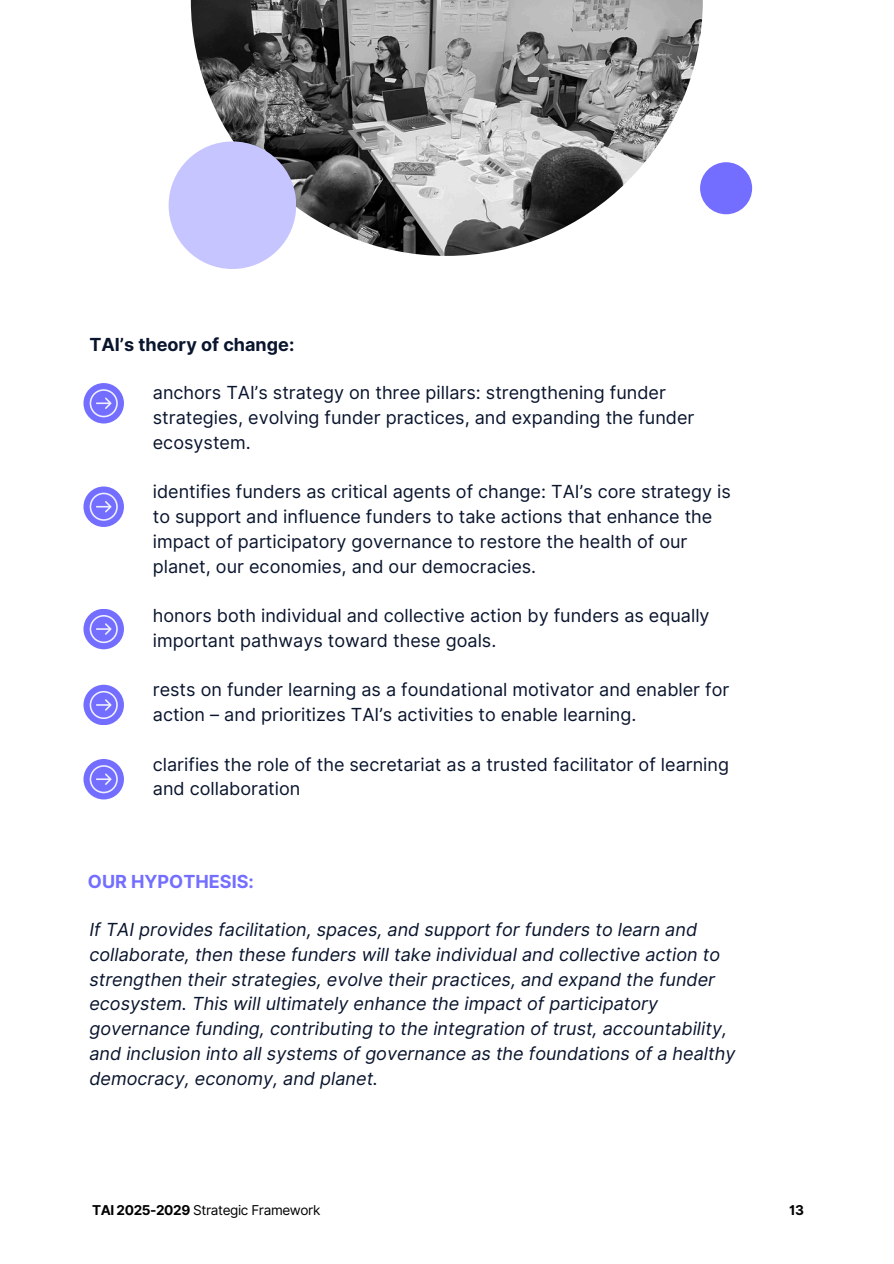
<style>
.page{position:relative;width:894px;height:1264px;background:#fff}
.page>*{position:absolute;margin:0;border:0;box-sizing:border-box;transform-origin:0 0}
.t1{font:18px/24.8px "Inter";color:#09142d}
.t2{font:italic 18px/24.8px "Inter";color:#09142d}
.t3{font:700 18px "Inter";color:#09142d}
.t4{font:700 18px "Inter";color:#736eff}
.t5{font:13.5px "Inter";letter-spacing:-.03em;color:#000}
.t6{font:700 13.5px "Inter";color:#000}
.s1{font-weight:700}
</style>
<div class="page">
<img style="left:191px;top:0;width:511px;height:256px">
<div style="left:699px;top:162px;width:53px;height:52px;background:#736eff;border-radius:50%"></div>
<div style="left:168px;top:141px;width:128px;height:128px;background:#c7c5ff;border-radius:50%"></div>
<div style="left:83px;top:383px;width:41px;height:40px;background:#736eff;border-radius:50%"></div>
<div style="left:83px;top:486px;width:41px;height:41px;background:#736eff;border-radius:50%"></div>
<div style="left:83px;top:609px;width:41px;height:40px;background:#736eff;border-radius:50%"></div>
<div style="left:83px;top:684px;width:41px;height:41px;background:#736eff;border-radius:50%"></div>
<div style="left:83px;top:759px;width:41px;height:40px;background:#736eff;border-radius:50%"></div>
<svg style="left:90px;top:389px;width:28px;height:28px"></svg>
<svg style="left:90px;top:492px;width:28px;height:29px"></svg>
<svg style="left:90px;top:615px;width:28px;height:28px"></svg>
<svg style="left:90px;top:691px;width:28px;height:28px"></svg>
<svg style="left:90px;top:765px;width:28px;height:28px"></svg>
<h3 class="t3" style="left:89px;top:333px;width:206px">TAI’s theory of change:</h3>
<p class="t1" style="left:153px;top:380px;width:543px">anchors TAI’s strategy on three pillars: strengthening funder strategies, evolving funder practices, and expanding the funder ecosystem.</p>
<h2 class="t1" style="left:153px;top:479px;width:579px">identifies funders as critical agents of change: TAI’s core strategy is to support and influence funders to take actions that enhance the impact of participatory governance to restore the health of our planet, our economies, and our democracies.</h2>
<p class="t1" style="left:153px;top:603px;width:558px">honors both individual and collective action by funders as equally important pathways toward these goals.</p>
<p class="t1" style="left:153px;top:677px;width:578px">rests on funder learning as a foundational motivator and enabler for action – and prioritizes TAI’s activities to enable learning.</p>
<p class="t1" style="left:153px;top:751px;width:577px">clarifies the role of the secretariat as a trusted facilitator of learning and collaboration</p>
<h3 class="t4" style="left:88px;top:870px;width:167px">OUR HYPOTHESIS:</h3>
<p class="t2" style="left:89px;top:917px;width:647px">If TAI provides facilitation, spaces, and support for funders to learn and collaborate, then these funders will take individual and collective action to strengthen their strategies, evolve their practices, and expand the funder ecosystem. This will ultimately enhance the impact of participatory governance funding, contributing to the integration of trust, accountability, and inclusion into all systems of governance as the foundations of a healthy democracy, economy, and planet.</p>
<h3 class="t5" style="left:92px;top:1202px;width:230px"><span class="s1">TAI 2025-2029</span> Strategic Framework</h3>
<h3 class="t6" style="left:789px;top:1202px;width:16px">13</h3>
</div>
